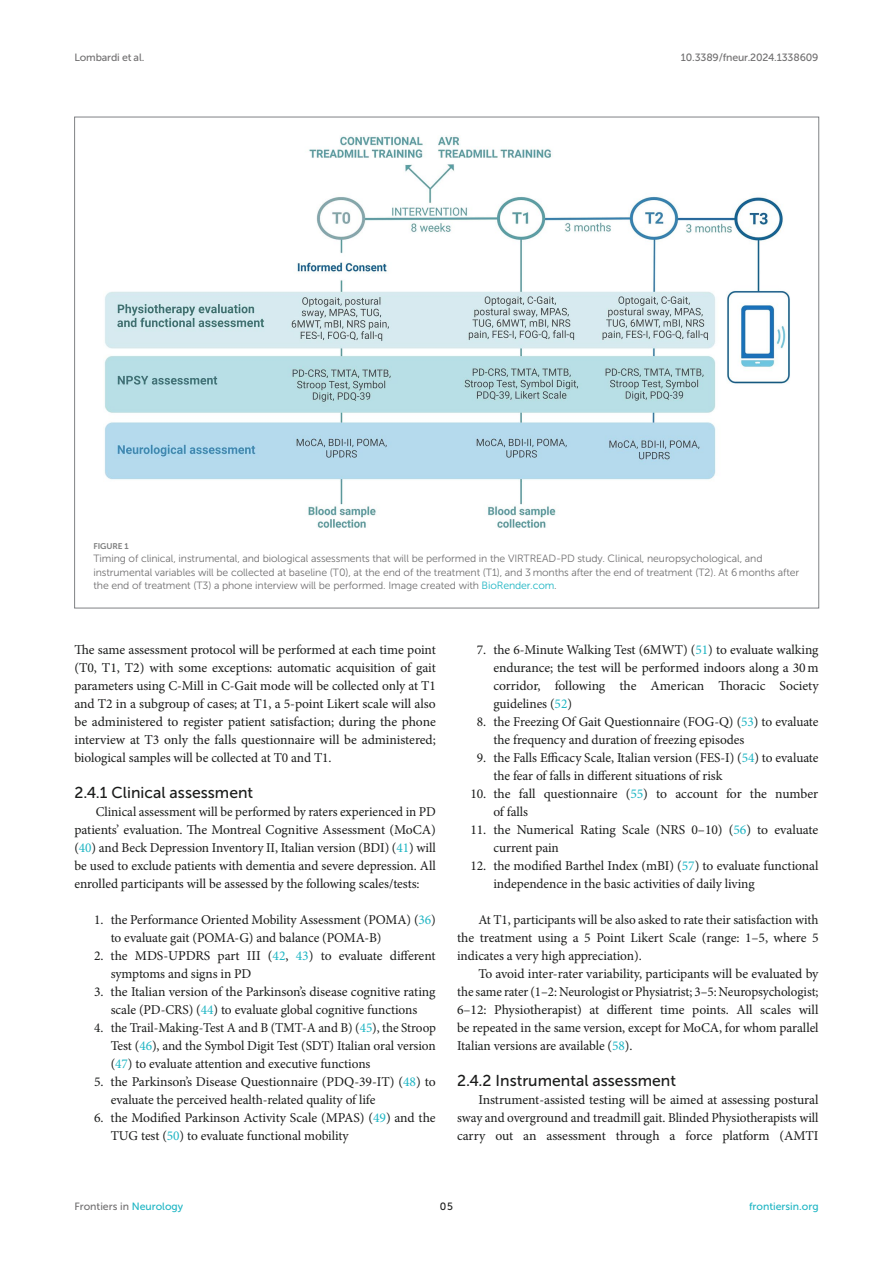
<style>
.page{position:relative;width:893px;height:1263px;background:#fff}
.page>*{position:absolute;margin:0;border:0;box-sizing:border-box;transform-origin:0 0}
.HEAD_3{font:15.75px "Museo Sans 500";color:#1b1c1b}
.NL_MID{font:13.5px/18px "Minion Pro";letter-spacing:-.005em;color:#1b1c1b}
.TEXT_FLUSH{font:13.5px/18px "Minion Pro";letter-spacing:-.005em;color:#1b1c1b;text-align:justify}
.TEXT{font:13.5px/18px "Minion Pro";letter-spacing:-.005em;color:#1b1c1b;text-align:justify}
.NL_BLW{font:13.5px/18px "Minion Pro";letter-spacing:-.005em;color:#1b1c1b}
.NL_ABV{font:13.5px/18px "Minion Pro";letter-spacing:-.005em;color:#1b1c1b}
.FIG_LEG{font:10.5px/13.5px "Museo Sans 300";letter-spacing:-.01em;color:#706f70}
.t1{font:10.5px "Museo Sans 500";letter-spacing:-.015em;color:#706f70}
.t2{font:10.5px "Museo Sans 500";color:#1db5c3}
.t3{font:10.5px "Museo Sans 500";color:#1b1c1b}
.FIG_HD{font:8.25px "Museo Sans 700";letter-spacing:-.01em;color:#7e7f7f}
.s1{color:#1db5c3}
</style>
<div class="page">
<img style="left:104px;top:136px;width:686px;height:392px">
<p class="t1" style="left:74px;top:51px;width:71px">Lombardi et al.</p>
<p class="t1" style="left:681px;top:51px;width:139px">10.3389/fneur.2024.1338609</p>
<p class="FIG_HD" style="left:94px;top:541px;width:37px">FIGURE 1</p>
<p class="FIG_LEG" style="left:94px;top:552px;width:707px">Timing of clinical, instrumental, and biological assessments that will be performed in the VIRTREAD-PD study. Clinical, neuropsychological, and instrumental variables will be collected at baseline (T0), at the end of the treatment (T1), and 3 months after the end of treatment (T2). At 6 months after the end of treatment (T3) a phone interview will be performed. Image created with <span class="s1">BioRender.com</span>.</p>
<p class="TEXT_FLUSH" style="left:74px;top:641px;width:363px">The same assessment protocol will be performed at each time point (T0, T1, T2) with some exceptions: automatic acquisition of gait parameters using C-Mill in C-Gait mode will be collected only at T1 and T2 in a subgroup of cases; at T1, a 5-point Likert scale will also be administered to register patient satisfaction; during the phone interview at T3 only the falls questionnaire will be administered; biological samples will be collected at T0 and T1.</p>
<p class="HEAD_3" style="left:74px;top:784px;width:180px">2.4.1 Clinical assessment</p>
<p class="TEXT_FLUSH" style="left:74px;top:803px;width:363px;text-indent:21px">Clinical assessment will be performed by raters experienced in PD patients’ evaluation. The Montreal Cognitive Assessment (MoCA) (<span class="s1">40</span>) and Beck Depression Inventory II, Italian version (BDI) (<span class="s1">41</span>) will be used to exclude patients with dementia and severe depression. All enrolled participants will be assessed by the following scales/tests:</p>
<p class="NL_ABV" style="left:111px;top:911px;width:327px;text-indent:-16px">1. the Performance Oriented Mobility Assessment (POMA) (<span class="s1">36</span>) to evaluate gait (POMA-G) and balance (POMA-B)</p>
<p class="NL_MID" style="left:111px;top:947px;width:326px;text-indent:-16px">2. the MDS-UPDRS part III (<span class="s1">42</span>, <span class="s1">43</span>) to evaluate different symptoms and signs in PD</p>
<p class="NL_MID" style="left:94px;top:983px;width:343px;text-align:center">3. the Italian version of the Parkinson’s disease cognitive rating scale (PD-CRS) (<span class="s1">44</span>) to evaluate global cognitive functions</p>
<p class="NL_MID" style="left:111px;top:1019px;width:327px;text-align:justify;text-indent:-16px">4. the Trail-Making-Test A and B (TMT-A and B) (<span class="s1">45</span>), the Stroop Test (<span class="s1">46</span>), and the Symbol Digit Test (SDT) Italian oral version (<span class="s1">47</span>) to evaluate attention and executive functions</p>
<p class="NL_MID" style="left:111px;top:1073px;width:326px;text-indent:-16px">5. the Parkinson’s Disease Questionnaire (PDQ-39-IT) (<span class="s1">48</span>) to evaluate the perceived health-related quality of life</p>
<p class="NL_MID" style="left:111px;top:1109px;width:326px;text-indent:-16px">6. the Modified Parkinson Activity Scale (MPAS) (<span class="s1">49</span>) and the<br>TUG test (<span class="s1">50</span>) to evaluate functional mobility</p>
<p class="NL_MID" style="left:493px;top:641px;width:327px;text-align:justify;text-indent:-16px">7. the 6-Minute Walking Test (6MWT) (<span class="s1">51</span>) to evaluate walking endurance; the test will be performed indoors along a 30m corridor, following the American Thoracic Society guidelines (<span class="s1">52</span>)</p>
<p class="NL_MID" style="left:493px;top:713px;width:327px;text-indent:-16px">8. the Freezing Of Gait Questionnaire (FOG-Q) (<span class="s1">53</span>) to evaluate the frequency and duration of freezing episodes</p>
<p class="NL_MID" style="left:493px;top:749px;width:327px;text-indent:-16px">9. the Falls Efficacy Scale, Italian version (FES-I) (<span class="s1">54</span>) to evaluate the fear of falls in different situations of risk</p>
<p class="NL_MID" style="left:493px;top:785px;width:326px;text-indent:-23px">10. the fall questionnaire (<span class="s1">55</span>) to account for the number of falls</p>
<p class="NL_MID" style="left:493px;top:821px;width:326px;text-indent:-23px">11. the Numerical Rating Scale (NRS 0–10) (<span class="s1">56</span>) to evaluate current pain</p>
<p class="NL_BLW" style="left:493px;top:857px;width:327px;text-indent:-23px">12. the modified Barthel Index (mBI) (<span class="s1">57</span>) to evaluate functional independence in the basic activities of daily living</p>
<p class="TEXT" style="left:457px;top:911px;width:363px;text-indent:21px">At T1, participants will be also asked to rate their satisfaction with the treatment using a 5 Point Likert Scale (range: 1–5, where 5 indicates a very high appreciation).</p>
<p class="TEXT" style="left:457px;top:965px;width:363px;text-indent:21px">To avoid inter-rater variability, participants will be evaluated by the same rater (1–2: Neurologist or Physiatrist; 3–5: Neuropsychologist; 6–12: Physiotherapist) at different time points. All scales will be repeated in the same version, except for MoCA, for whom parallel Italian versions are available (<span class="s1">58</span>).</p>
<p class="HEAD_3" style="left:457px;top:1072px;width:220px">2.4.2 Instrumental assessment</p>
<p class="TEXT_FLUSH" style="left:457px;top:1091px;width:363px;text-indent:21px">Instrument-assisted testing will be aimed at assessing postural sway and overground and treadmill gait. Blinded Physiotherapists will carry out an assessment through a force platform (AMTI</p>
<p class="t1" style="left:74px;top:1200px;width:110px">Frontiers in <span class="s1">Neurology</span></p>
<p class="t3" style="left:440px;top:1200px;width:14px">05</p>
<p class="t2" style="left:749px;top:1200px;width:71px">frontiersin.org</p>
</div>
